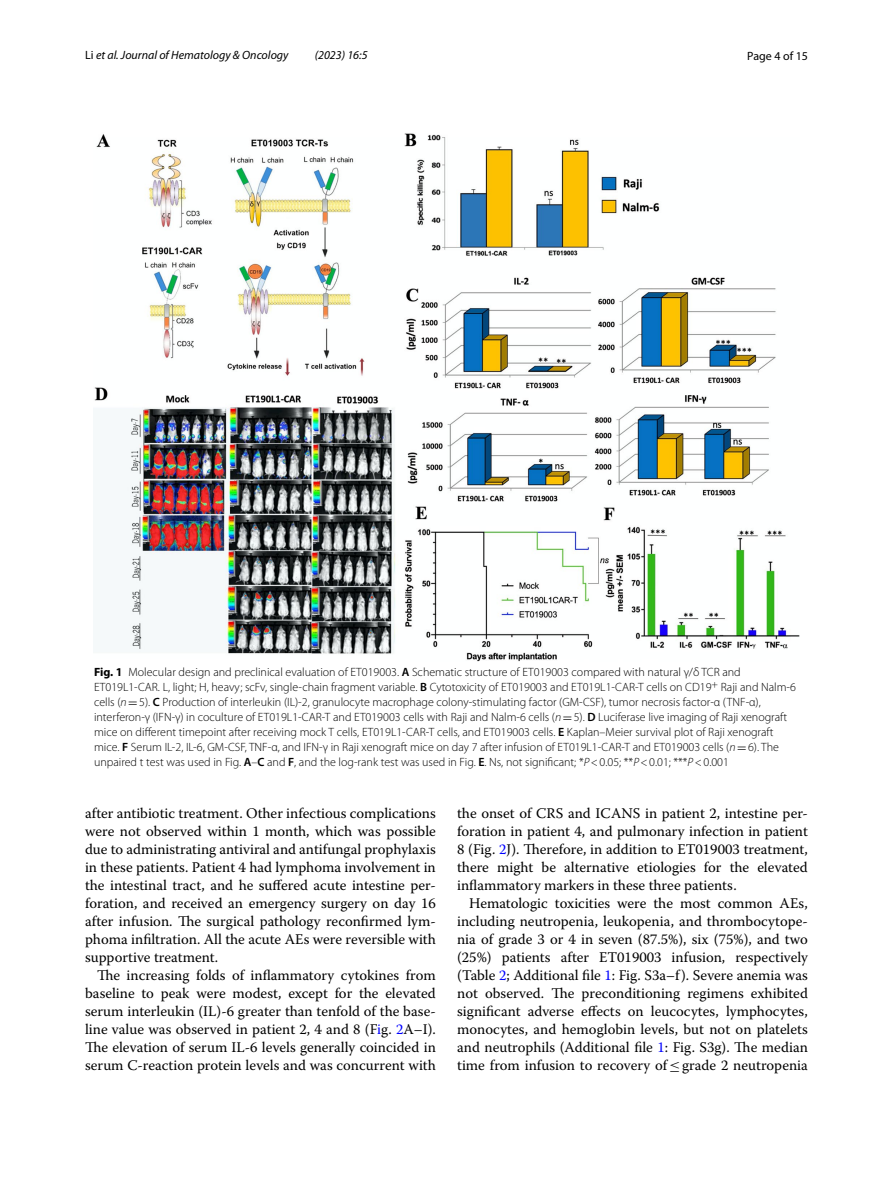
<style>
.page{position:relative;width:893px;height:1187px;background:#fff}
.page>*{position:absolute;margin:0;border:0;box-sizing:border-box;transform-origin:0 0}
.t1{font:14.7px/18px "Warnock Pro";color:#000;text-align:justify}
.t2{font:300 12px/15px "Myriad Pro";color:#000}
.t3{font:italic 12px "Myriad Pro";color:#000}
.t4{font:12px "Myriad Pro";color:#000}
.s1{font-style:normal}
.s2{font-weight:700}
.s3{font-weight:600}
.s4{font-style:italic}
.s5{font-family:"MTSY";font-weight:400}
.s6{color:#00f}
.s7{font-family:"MTSY"}
</style>
<div class="page">
<img style="left:94px;top:133px;width:705px;height:528px">
<p class="t3" style="left:85px;top:48px;width:205px"><span class="s1">Li</span> et al. Journal of Hematology &amp; Oncology</p>
<p class="t3" style="left:315px;top:48px;width:54px">(2023) 16:5</p>
<p class="t4" style="left:747px;top:48px;width:62px">Page 4 of 15</p>
<p class="t2" style="left:94px;top:665px;width:703px"><span class="s2">Fig. 1</span> Molecular design and preclinical evaluation of ET019003. <span class="s3">A</span> Schematic structure of ET019003 compared with natural γ/δ TCR and ET019L1-CAR. L, light; H, heavy; scFv, single-chain fragment variable. <span class="s3">B</span> Cytotoxicity of ET019003 and ET019L1-CAR-T cells on CD19<sup>+</sup> Raji and Nalm-6 cells (<span class="s4">n</span><span class="s5">=</span>5). <span class="s3">C</span> Production of interleukin (IL)-2, granulocyte macrophage colony-stimulating factor (GM-CSF), tumor necrosis factor-α (TNF-α), interferon-γ (IFN-γ) in coculture of ET019L1-CAR-T and ET019003 cells with Raji and Nalm-6 cells (<span class="s4">n</span><span class="s5">=</span>5). <span class="s3">D</span> Luciferase live imaging of Raji xenograft mice on different timepoint after receiving mock T cells, ET019L1-CAR-T cells, and ET019003 cells. <span class="s3">E</span> Kaplan–Meier survival plot of Raji xenograft mice. <span class="s3">F</span> Serum IL-2, IL-6, GM-CSF, TNF-α, and IFN-γ in Raji xenograft mice on day 7 after infusion of ET019L1-CAR-T and ET019003 cells (<span class="s4">n</span><span class="s5">=</span>6). The unpaired t test was used in Fig. <span class="s3">A</span>–<span class="s3">C</span> and <span class="s3">F</span>, and the log-rank test was used in Fig. <span class="s3">E</span>. Ns, not significant; *<span class="s4">P</span>&lt;0.05; **<span class="s4">P</span>&lt;0.01; ***<span class="s4">P</span>&lt;0.001</p>
<p class="t1" style="left:85px;top:803px;width:352px">after antibiotic treatment. Other infectious complications were not observed within 1 month, which was possible due to administrating antiviral and antifungal prophylaxis in these patients. Patient 4 had lymphoma involvement in the intestinal tract, and he suffered acute intestine per&shy;foration, and received an emergency surgery on day 16 after infusion. The surgical pathology reconfirmed lym&shy;phoma infiltration. All the acute AEs were reversible with supportive treatment.</p>
<p class="t1" style="left:85px;top:965px;width:352px;text-indent:12px">The increasing folds of inflammatory cytokines from baseline to peak were modest, except for the elevated serum interleukin (IL)-6 greater than tenfold of the base&shy;line value was observed in patient 2, 4 and 8 (F<span class="s6">i</span>g. <span class="s6">2</span>A–I).<br>The elevation of serum IL-6 levels generally coincided in serum C-reaction protein levels and was concurrent with</p>
<p class="t1" style="left:457px;top:803px;width:352px">the onset of CRS and ICANS in patient 2, intestine per&shy;foration in patient 4, and pulmonary infection in patient 8 (Fig. <span class="s6">2</span>J). Therefore, in addition to ET019003 treatment, there might be alternative etiologies for the elevated inflammatory markers in these three patients.</p>
<p class="t1" style="left:457px;top:893px;width:352px;text-indent:12px">Hematologic toxicities were the most common AEs, including neutropenia, leukopenia, and thrombocytope&shy;nia of grade 3 or 4 in seven (87.5%), six (75%), and two (25%) patients after ET019003 infusion, respectively (Table <span class="s6">2</span>; Additional file <span class="s6">1</span>: Fig. S3a–f). Severe anemia was not observed. The preconditioning regimens exhibited significant adverse effects on leucocytes, lymphocytes, monocytes, and hemoglobin levels, but not on platelets and neutrophils (Additional file <span class="s6">1</span>: Fig. S3g). The median time from infusion to recovery of<span class="s7">≤</span>grade 2 neutropenia</p>
</div>
